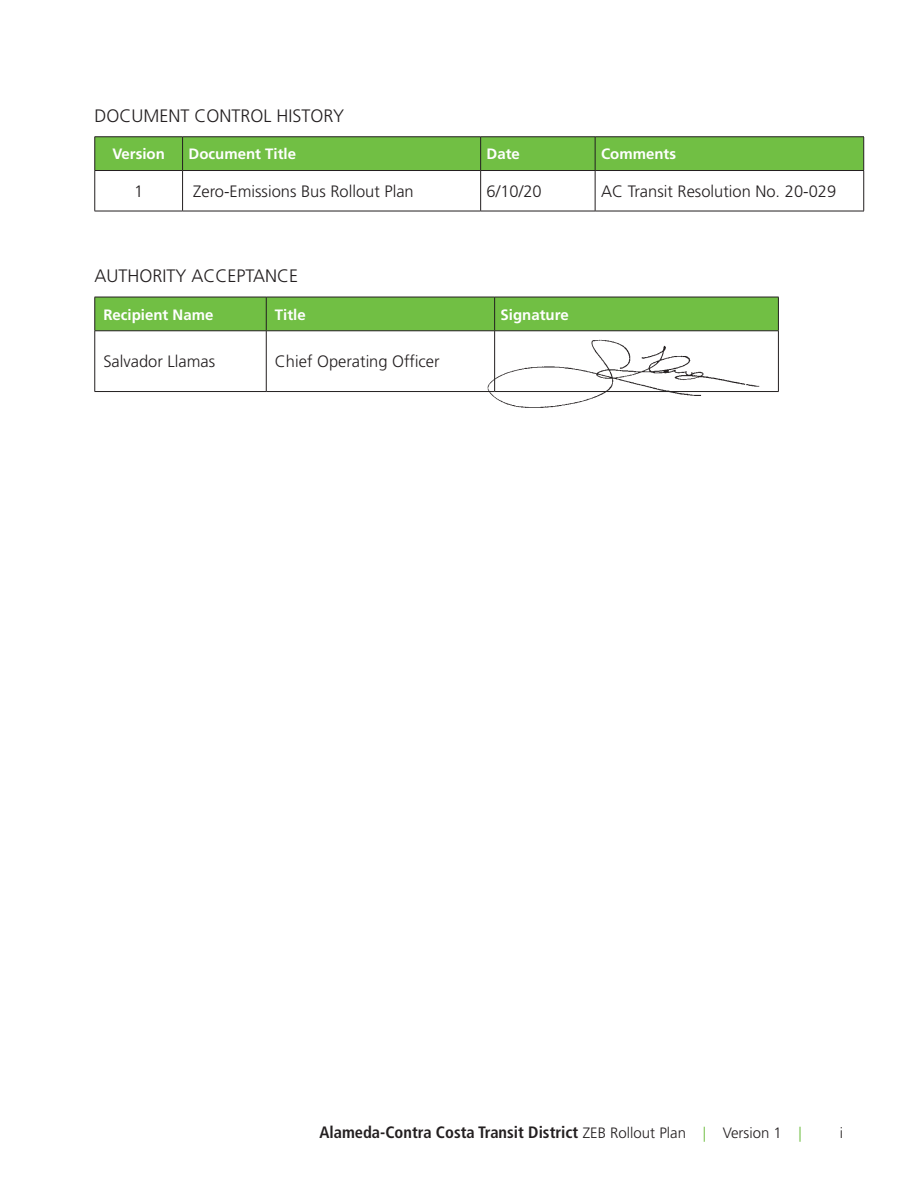
<style>
.page{position:relative;width:918px;height:1188px;background:#fff}
.page>*{position:absolute;margin:0;border:0;box-sizing:border-box;transform-origin:0 0}
.Copy{font:300 18px "Frutiger LT Pro";color:#231f20}
.Copy-2{font:300 16.5px "Frutiger LT Pro";color:#231f20}
.Footer_Text{font:700 condensed 16.5px "Frutiger LT Pro";color:#231f20}
.Copy-3{font:700 15px "Frutiger LT Pro";color:#fff}
.Footer_Text-2{font:300 15px "Frutiger LT Pro";color:#231f20}
.s1{font-weight:300;font-stretch:normal;font-size:15px}
.s2{font-weight:300;font-stretch:normal;font-size:15px;color:#71bf44}
</style>
<div class="page">
<div style="left:95px;top:137px;width:768px;height:33px;background:#71bf44"></div>
<hr style="left:94px;top:136px;width:89px;height:1px;background:#231f20">
<hr style="left:94px;top:137px;width:1px;height:33px;background:#231f20">
<hr style="left:183px;top:136px;width:298px;height:1px;background:#231f20">
<hr style="left:182px;top:137px;width:1px;height:33px;background:#231f20">
<hr style="left:481px;top:136px;width:114px;height:1px;background:#231f20">
<hr style="left:480px;top:137px;width:1px;height:33px;background:#231f20">
<hr style="left:595px;top:136px;width:269px;height:1px;background:#231f20">
<hr style="left:595px;top:137px;width:1px;height:33px;background:#231f20">
<hr style="left:863px;top:137px;width:1px;height:33px;background:#231f20">
<hr style="left:94px;top:170px;width:89px;height:1px;background:#231f20">
<hr style="left:94px;top:171px;width:1px;height:40px;background:#231f20">
<hr style="left:183px;top:170px;width:298px;height:1px;background:#231f20">
<hr style="left:182px;top:171px;width:1px;height:40px;background:#231f20">
<hr style="left:481px;top:170px;width:114px;height:1px;background:#231f20">
<hr style="left:480px;top:171px;width:1px;height:40px;background:#231f20">
<hr style="left:595px;top:170px;width:269px;height:1px;background:#231f20">
<hr style="left:595px;top:171px;width:1px;height:40px;background:#231f20">
<hr style="left:863px;top:171px;width:1px;height:40px;background:#231f20">
<hr style="left:94px;top:211px;width:89px;height:1px;background:#231f20">
<hr style="left:183px;top:211px;width:298px;height:1px;background:#231f20">
<hr style="left:481px;top:211px;width:114px;height:1px;background:#231f20">
<hr style="left:595px;top:211px;width:269px;height:1px;background:#231f20">
<div style="left:95px;top:298px;width:683px;height:33px;background:#71bf44"></div>
<hr style="left:94px;top:297px;width:172px;height:1px;background:#231f20">
<hr style="left:94px;top:297px;width:1px;height:34px;background:#231f20">
<hr style="left:266px;top:297px;width:229px;height:1px;background:#231f20">
<hr style="left:266px;top:297px;width:1px;height:34px;background:#231f20">
<hr style="left:495px;top:297px;width:284px;height:1px;background:#231f20">
<hr style="left:494px;top:297px;width:1px;height:34px;background:#231f20">
<hr style="left:778px;top:297px;width:1px;height:34px;background:#231f20">
<hr style="left:94px;top:331px;width:172px;height:1px;background:#231f20">
<hr style="left:94px;top:331px;width:1px;height:60px;background:#231f20">
<hr style="left:266px;top:331px;width:229px;height:1px;background:#231f20">
<hr style="left:266px;top:331px;width:1px;height:60px;background:#231f20">
<hr style="left:495px;top:331px;width:284px;height:1px;background:#231f20">
<hr style="left:778px;top:331px;width:1px;height:60px;background:#231f20">
<hr style="left:94px;top:391px;width:172px;height:1px;background:#231f20">
<hr style="left:266px;top:391px;width:229px;height:1px;background:#231f20">
<hr style="left:495px;top:391px;width:284px;height:1px;background:#231f20">
<img style="left:470px;top:325px;width:303px;height:83px">
<p class="Copy" style="left:94px;top:105px;width:251px">DOCUMENT CONTROL HISTORY</p>
<p class="Copy-3" style="left:112px;top:145px;width:54px">Version</p>
<p class="Copy-3" style="left:189px;top:145px;width:109px">Document Title</p>
<p class="Copy-3" style="left:487px;top:145px;width:35px">Date</p>
<p class="Copy-3" style="left:601px;top:145px;width:76px">Comments</p>
<p class="Copy-2" style="left:134px;top:182px;width:11px">1</p>
<p class="Copy-2" style="left:193px;top:182px;width:222px">Zero-Emissions Bus Rollout Plan</p>
<p class="Copy-2" style="left:487px;top:182px;width:57px">6/10/20</p>
<p class="Copy-2" style="left:601px;top:182px;width:237px">AC Transit Resolution No. 20-029</p>
<p class="Copy" style="left:94px;top:265px;width:205px">AUTHORITY ACCEPTANCE</p>
<p class="Copy-3" style="left:103px;top:305px;width:112px">Recipient Name</p>
<p class="Copy-3" style="left:275px;top:305px;width:32px">Title</p>
<p class="Copy-3" style="left:501px;top:305px;width:70px">Signature</p>
<p class="Copy-2" style="left:103px;top:352px;width:113px">Salvador Llamas</p>
<p class="Copy-2" style="left:275px;top:352px;width:166px">Chief Operating Officer</p>
<p class="Footer_Text" style="left:319px;top:1122px;width:484px">Alameda-Contra Costa Transit District <span class="s1">ZEB Rollout Plan</span> <span class="s2">|</span> <span class="s1">Version 1</span> <span class="s2">|</span></p>
<p class="Footer_Text-2" style="left:840px;top:1124px;width:5px">i</p>
</div>
